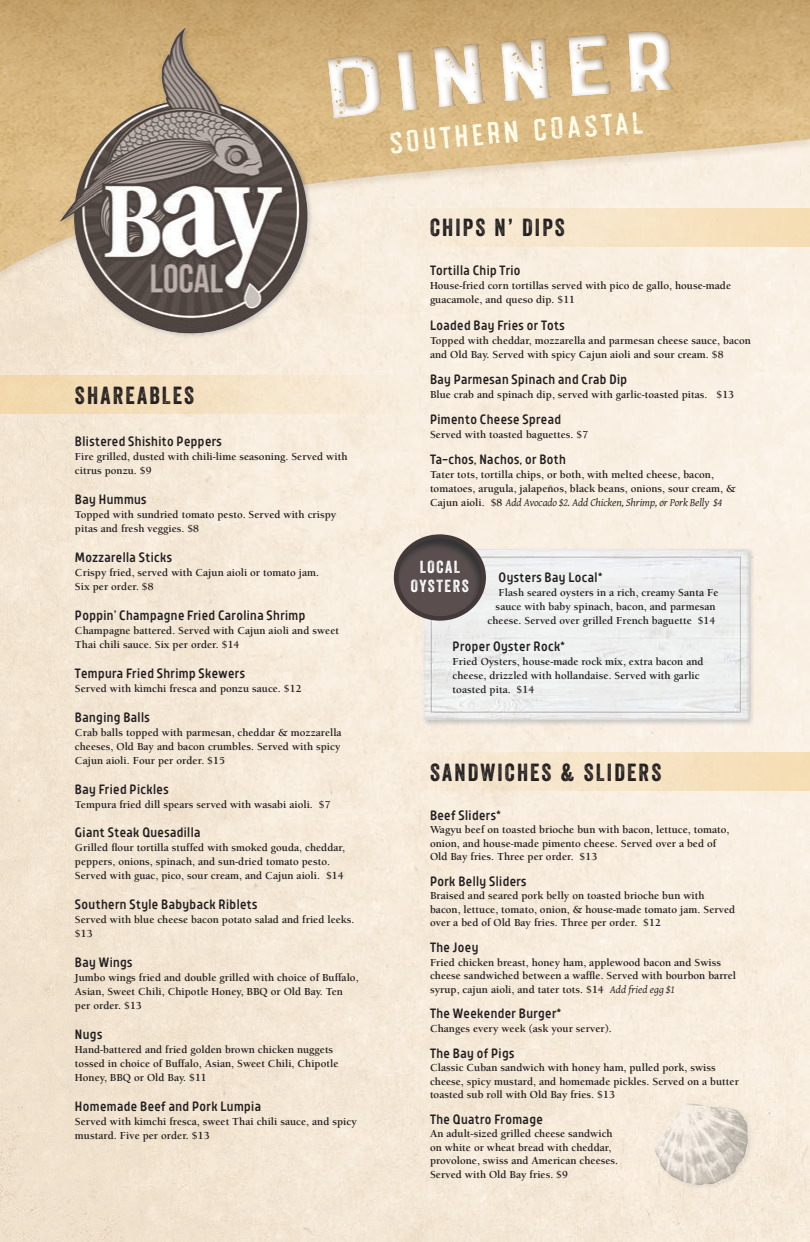
<style>
.page{position:relative;width:810px;height:1242px;background:#fff}
.page>*{position:absolute;margin:0;border:0;box-sizing:border-box;transform-origin:0 0}
.t1{font:30.6px "Arbuz";color:#fffde9;scale:1.18 1}
.t2{font:24px "Veneer";letter-spacing:.09em;color:#231f20}
.t3{font:17px/19px "Veneer";letter-spacing:.09em;color:#fff;text-align:center}
.t4{font:500 13.5px "TT Teds";letter-spacing:.03em;color:#231f20}
.t5{font:700 11px/14px "Berkeley Std";color:#231f20}
.t6{font:italic 11px "Temporarium";letter-spacing:-.01em;color:#231f20}
.s1{font-family:"Berkeley Std";font-weight:700;font-style:normal}
.s2{font-family:"Temporarium";font-weight:400;font-style:italic}
</style>
<div class="page">
<div style="left:0;top:0;width:810px;height:1242px;background:linear-gradient(to right,#f1e3d0,#faf0e3)"></div>
<img style="left:0;top:146px;width:810px;height:134px">
<div style="left:652px;top:1093px;width:102px;height:103px;background:#f5e9d9"></div>
<img style="left:642px;top:1091px;width:110px;height:103px">
<div style="left:421px;top:546px;width:334px;height:180px;background:#0c2e59;opacity:.21"></div>
<img style="left:407px;top:538px;width:341px;height:181px">
<svg style="left:394px;top:534px;width:92px;height:87px"></svg>
<div style="left:398px;top:538px;width:85px;height:80px;background:#003743;opacity:.45"></div>
<div style="left:376px;top:208px;width:434px;height:39px;background:linear-gradient(to right,#f7edde,#f6deb4)"></div>
<div style="left:0;top:0;width:810px;height:146px;background:linear-gradient(to bottom,#c5a36c,#e1c18b)"></div>
<img style="left:37px;top:23px;width:292px;height:333px">
<svg style="left:324px;top:52px;width:59px;height:67px"></svg>
<svg style="left:394px;top:48px;width:25px;height:64px"></svg>
<svg style="left:498px;top:36px;width:54px;height:66px"></svg>
<svg style="left:564px;top:32px;width:47px;height:65px"></svg>
<svg style="left:624px;top:28px;width:51px;height:65px"></svg>
<div style="left:387px;top:752px;width:423px;height:39px;background:linear-gradient(to right,#f6ebdb,#f6deb4)"></div>
<div style="left:0;top:375px;width:423px;height:39px;background:linear-gradient(to right,#f2d7a9,#f8eedf)"></div>
<svg style="left:431px;top:42px;width:55px;height:66px"></svg>
<svg style="left:389px;top:129px;width:30px;height:25px"></svg>
<h2 class="t2" style="left:75px;top:381px;width:25px">SHAREA</h2>
<h2 class="t2" style="left:149px;top:381px;width:24px">BLES</h2>
<p class="t4" style="left:75px;top:433px;width:148px">Blistered Shishito Peppers</p>
<p class="t5" style="left:75px;top:450px;width:274px">Fire grilled, dusted with chili-lime seasoning. Served with citrus ponzu. $9</p>
<p class="t4" style="left:75px;top:491px;width:73px">Bay Hummus</p>
<p class="t5" style="left:75px;top:508px;width:263px">Topped with sundried tomato pesto. Served with crispy pitas and fresh veggies. $8</p>
<p class="t4" style="left:75px;top:549px;width:99px">Mozzarella Sticks</p>
<p class="t5" style="left:75px;top:566px;width:246px">Crispy fried, served with Cajun aioli or tomato jam.<br>Six per order. $8</p>
<p class="t4" style="left:75px;top:607px;width:232px">Poppin’ Champagne Fried Carolina Shrimp</p>
<p class="t5" style="left:75px;top:624px;width:266px">Champagne battered. Served with Cajun aioli and sweet<br>Thai chili sauce. Six per order. $14</p>
<p class="t4" style="left:75px;top:665px;width:172px">Tempura Fried Shrimp Skewers</p>
<p class="t5" style="left:75px;top:682px;width:228px">Served with kimchi fresca and ponzu sauce. $12</p>
<p class="t4" style="left:75px;top:708px;width:76px">Banging Balls</p>
<p class="t5" style="left:75px;top:725px;width:268px;text-align:justify">Crab balls topped with parmesan, cheddar &amp; mozzarella cheeses, Old Bay and bacon crumbles. Served with spicy Cajun aioli. Four per order. $15</p>
<p class="t4" style="left:75px;top:780px;width:95px">Bay Fried Pickles</p>
<p class="t5" style="left:75px;top:797px;width:257px">Tempura fried dill spears served with wasabi aioli. $7</p>
<p class="t4" style="left:75px;top:824px;width:127px">Giant Steak Quesadilla</p>
<p class="t5" style="left:75px;top:841px;width:272px">Grilled flour tortilla stuffed with smoked gouda, cheddar, peppers, onions, spinach, and sun-dried tomato pesto.<br>Served with guac, pico, sour cream, and Cajun aioli. $14</p>
<p class="t4" style="left:75px;top:896px;width:184px">Southern Style Babyback Riblets</p>
<p class="t5" style="left:75px;top:913px;width:281px">Served with blue cheese bacon potato salad and fried leeks. $13</p>
<p class="t4" style="left:75px;top:954px;width:59px">Bay Wings</p>
<p class="t5" style="left:75px;top:971px;width:285px">Jumbo wings fried and double grilled with choice of Buffalo,<br>Asian, Sweet Chili, Chipotle Honey, BBQ or Old Bay. Ten per order. $13</p>
<p class="t4" style="left:75px;top:1026px;width:29px">Nugs</p>
<p class="t5" style="left:75px;top:1043px;width:265px">Hand-battered and fried golden brown chicken nuggets tossed in choice of Buffalo, Asian, Sweet Chili, Chipotle<br>Honey, BBQ or Old Bay. $11</p>
<p class="t4" style="left:75px;top:1097px;width:188px">Homemade Beef and Pork Lumpia</p>
<p class="t5" style="left:75px;top:1114px;width:283px">Served with kimchi fresca, sweet Thai chili sauce, and spicy mustard. Five per order. $13</p>
<h1 class="t1" style="left:421px;top:122px;width:83px;rotate:-5deg">UTHERN</h1>
<h1 class="t1" style="left:532px;top:112px;width:95px;rotate:-4deg">COASTAL</h1>
<h2 class="t2" style="left:430px;top:213px;width:136px">CHIPS N’ DIPS</h2>
<p class="t4" style="left:430px;top:262px;width:92px">Tortilla Chip Trio</p>
<p class="t5" style="left:430px;top:279px;width:303px">House-fried corn tortillas served with pico de gallo, house-made guacamole, and queso dip. $11</p>
<p class="t4" style="left:430px;top:316px;width:136px">Loaded Bay Fries or Tots</p>
<p class="t5" style="left:430px;top:333px;width:322px">Topped with cheddar, mozzarella and parmesan cheese sauce, bacon and Old Bay. Served with spicy Cajun aioli and sour cream. $8</p>
<p class="t4" style="left:430px;top:371px;width:199px">Bay Parmesan Spinach and Crab Dip</p>
<p class="t5" style="left:430px;top:388px;width:306px">Blue crab and spinach dip, served with garlic-toasted pitas. $13</p>
<p class="t4" style="left:430px;top:411px;width:133px">Pimento Cheese Spread</p>
<p class="t5" style="left:430px;top:428px;width:160px">Served with toasted baguettes. $7</p>
<p class="t4" style="left:430px;top:451px;width:137px">Ta-chos, Nachos, or Both</p>
<p class="t5" style="left:430px;top:468px;width:307px">Tater tots, tortilla chips, or both, with melted cheese, bacon, tomatoes, arugula, jalapeños, black beans, onions, sour cream, &amp;</p>
<p class="t6" style="left:430px;top:495px;width:294px"><span class="s1">Cajun aioli. $8</span> Add Avocado $2. Add Chicken, Shrimp, or Pork Belly $4</p>
<h3 class="t3" style="left:411px;top:557px;width:59px">LOCAL<br>OYSTERS</h3>
<p class="t4" style="left:499px;top:569px;width:105px">Oysters Bay Local*</p>
<p class="t5" style="left:488px;top:586px;width:232px;text-align:right">Flash seared oysters in a rich, creamy Santa Fe sauce with baby spinach, bacon, and parmesan cheese. Served over grilled French baguette $14</p>
<p class="t4" style="left:453px;top:637px;width:114px">Proper Oyster Rock*</p>
<p class="t5" style="left:453px;top:654px;width:253px">Fried Oysters, house-made rock mix, extra bacon and cheese, drizzled with hollandaise. Served with garlic toasted pita. $14</p>
<h2 class="t2" style="left:430px;top:757px;width:233px">SANDWICHES &amp; SLIDERS</h2>
<p class="t4" style="left:430px;top:806px;width:72px">Beef Sliders*</p>
<p class="t5" style="left:430px;top:823px;width:301px;line-height:13.5px">Wagyu beef on toasted brioche bun with bacon, lettuce, tomato, onion, and house-made pimento cheese. Served over a bed of<br>Old Bay fries. Three per order. $13</p>
<p class="t4" style="left:430px;top:873px;width:98px">Pork Belly Sliders</p>
<p class="t5" style="left:430px;top:889px;width:307px;line-height:13.5px">Braised and seared pork belly on toasted brioche bun with bacon, lettuce, tomato, onion, &amp; house-made tomato jam. Served over a bed of Old Bay fries. Three per order. $12</p>
<p class="t4" style="left:430px;top:939px;width:50px">The Joey</p>
<p class="t5" style="left:430px;top:956px;width:308px;line-height:13.5px">Fried chicken breast, honey ham, applewood bacon and Swiss cheese sandwiched between a waffle. Served with bourbon barrel syrup, cajun aioli, and tater tots. $14 <span class="s2">Add fried egg $1</span></p>
<p class="t4" style="left:430px;top:1005px;width:133px">The Weekender Burger*</p>
<p class="t5" style="left:430px;top:1022px;width:183px">Changes every week (ask your server).</p>
<p class="t4" style="left:430px;top:1044px;width:86px">The Bay of Pigs</p>
<p class="t5" style="left:430px;top:1061px;width:311px;line-height:13.5px">Classic Cuban sandwich with honey ham, pulled pork, swiss cheese, spicy mustard, and homemade pickles. Served on a butter toasted sub roll with Old Bay fries. $13</p>
<p class="t4" style="left:430px;top:1111px;width:114px">The Quatro Fromage</p>
<p class="t5" style="left:430px;top:1127px;width:190px;line-height:13.5px">An adult-sized grilled cheese sandwich on white or wheat bread with cheddar, provolone, swiss and American cheeses.<br>Served with Old Bay fries. $9</p>
</div>
